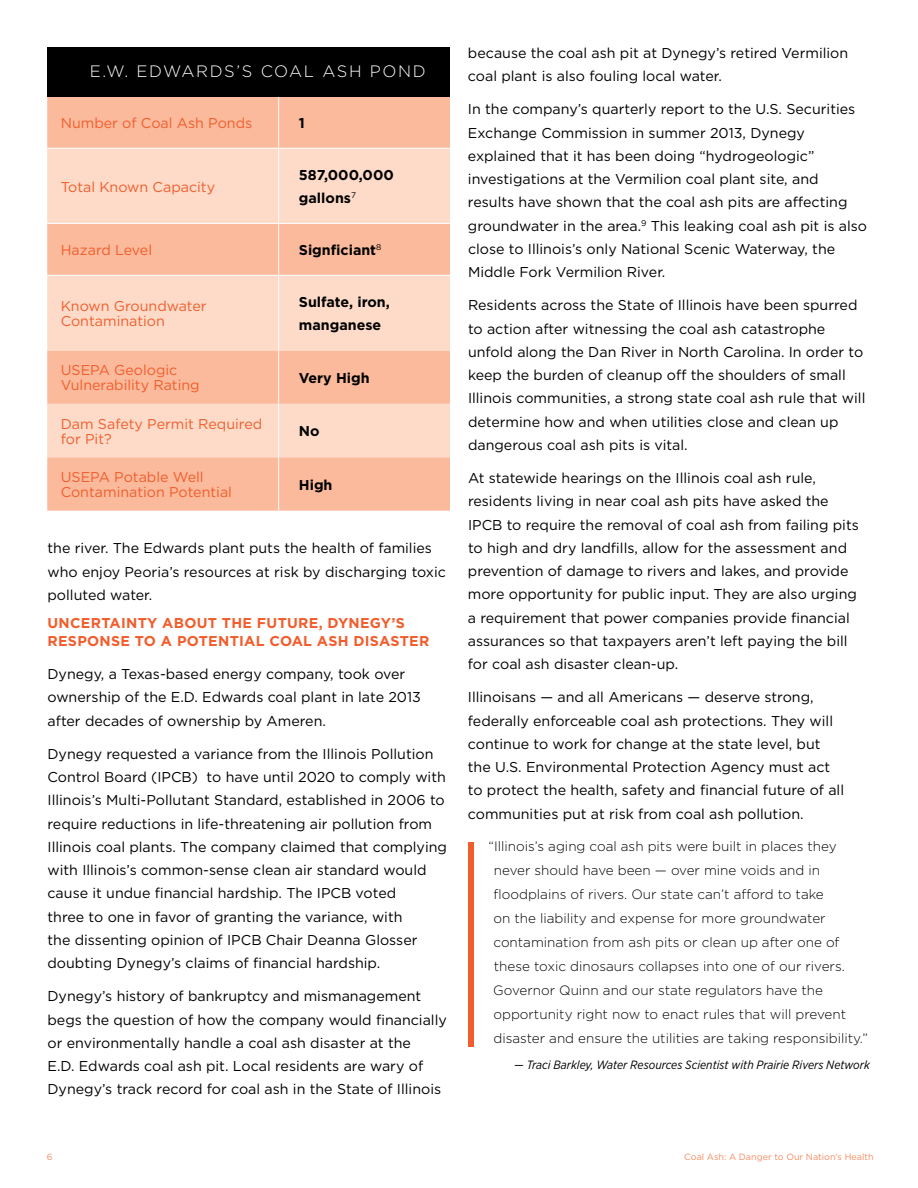
<style>
.page{position:relative;width:918px;height:1188px;background:#fff}
.page>*{position:absolute;margin:0;border:0;box-sizing:border-box;transform-origin:0 0}
.t1{font:300 16.5px "Gotham";letter-spacing:.1em;color:#fff}
.t2{font:14.25px/23.2px "Gotham";color:#000}
.t3{font:14.25px/15px "Gotham";color:#f15d2d}
.t4{font:700 14.25px "Gotham";letter-spacing:.02em;color:#f15d2d}
.t5{font:700 14.25px/23.2px "Gotham";color:#000}
.t6{font:300 13.5px/24px "Gotham";color:#000}
.t7{font:italic 12px "Gotham Narrow";color:#000}
.t8{font:9px "Gotham";color:#f68b5f}
</style>
<div class="page">
<div style="left:468px;top:842px;width:5px;height:205px;background:#f15d2d"></div>
<div style="left:47px;top:97px;width:403px;height:414px;background:#fbba9b"></div>
<svg style="left:47px;top:149px;width:403px;height:308px;background:#fcd0b9"></svg>
<hr style="left:278px;top:96px;width:1px;height:52px;background:#fff">
<hr style="left:47px;top:148px;width:232px;height:1px;background:#fff">
<hr style="left:279px;top:148px;width:171px;height:1px;background:#fff">
<hr style="left:278px;top:149px;width:1px;height:74px;background:#fff">
<hr style="left:278px;top:224px;width:1px;height:51px;background:#fff">
<hr style="left:278px;top:276px;width:1px;height:74px;background:#fff">
<hr style="left:278px;top:350px;width:1px;height:54px;background:#fff">
<hr style="left:278px;top:404px;width:1px;height:53px;background:#fff">
<hr style="left:278px;top:457px;width:1px;height:54px;background:#fff">
<hr style="left:279px;top:275px;width:171px;height:1px;background:#fff">
<hr style="left:47px;top:223px;width:232px;height:1px;background:#fff">
<hr style="left:47px;top:275px;width:232px;height:1px;background:#fff">
<hr style="left:279px;top:223px;width:171px;height:1px;background:#fff">
<div style="left:47px;top:47px;width:403px;height:50px;background:#000"></div>
<p class="t1" style="left:90px;top:60px;width:62px">E.W. edwards</p>
<p class="t1" style="left:236px;top:60px;width:176px">’s Coal Ash Pond</p>
<p class="t3" style="left:61px;top:115px;width:193px">Number of Coal Ash Ponds</p>
<p class="t5" style="left:299px;top:111px;width:8px">1</p>
<p class="t3" style="left:61px;top:179px;width:156px">Total Known Capacity</p>
<p class="t5" style="left:299px;top:163px;width:96px">587,000,000<br>GALLONS<sup>7</sup></p>
<p class="t3" style="left:61px;top:242px;width:93px">Hazard Level</p>
<p class="t5" style="left:299px;top:238px;width:84px">SIGNFICIANT<sup>8</sup></p>
<p class="t3" style="left:61px;top:298px;width:147px">Known Groundwater<br>Contamination</p>
<p class="t5" style="left:299px;top:290px;width:93px">SULFATE, IRON,<br>MANGANESE</p>
<p class="t3" style="left:61px;top:363px;width:140px">USEPA Geologic<br>Vulnerability Rating</p>
<p class="t5" style="left:299px;top:366px;width:72px">VERY HIGH</p>
<p class="t3" style="left:61px;top:416px;width:203px">Dam Safety Permit Required for Pit?</p>
<p class="t5" style="left:299px;top:420px;width:22px">NO</p>
<p class="t3" style="left:61px;top:469px;width:173px">USEPA Potable Well<br>Contamination Potential</p>
<p class="t5" style="left:299px;top:473px;width:35px">HIGH</p>
<p class="t2" style="left:48px;top:536px;width:400px">the river. The Edwards plant puts the health of families who enjoy Peoria’s resources at risk by discharging toxic polluted water.</p>
<p class="t4" style="left:48px;top:613px;width:22px">UNCERTAINT</p>
<p class="t4" style="left:147px;top:613px;width:49px">Y ABOUT</p>
<p class="t4" style="left:222px;top:613px;width:11px">THE</p>
<p class="t4" style="left:257px;top:613px;width:21px">FUTURE</p>
<p class="t4" style="left:319px;top:613px;width:42px">, DYNEG</p>
<p class="t4" style="left:381px;top:613px;width:24px">Y’S</p>
<p class="t4" style="left:48px;top:631px;width:22px">RESPONSE</p>
<p class="t4" style="left:135px;top:631px;width:63px">TO A POTENTIAL</p>
<p class="t4" style="left:270px;top:631px;width:22px">COAL</p>
<p class="t4" style="left:317px;top:631px;width:58px">ASH DISASTER</p>
<p class="t2" style="left:48px;top:662px;width:375px">Dynegy, a Texas-based energy company, took over ownership of the E.D. Edwards coal plant in late 2013 after decades of ownership by Ameren.</p>
<p class="t2" style="left:48px;top:742px;width:401px">Dynegy requested a variance from the Illinois Pollution Control Board (IPCB) to have until 2020 to comply with Illinois’s Multi-Pollutant Standard, established in 2006 to require reductions in life-threatening air pollution from Illinois coal plants. The company claimed that complying with Illinois’s common-sense clean air standard would cause it undue financial hardship. The IPCB voted<br>three to one in favor of granting the variance, with<br>the dissenting opinion of IPCB Chair Deanna Glosser doubting Dynegy’s claims of financial hardship.</p>
<p class="t2" style="left:48px;top:984px;width:401px">Dynegy’s history of bankruptcy and mismanagement begs the question of how the company would financially or environmentally handle a coal ash disaster at the<br>E.D. Edwards coal ash pit. Local residents are wary of Dynegy’s track record for coal ash in the State of Illinois</p>
<p class="t2" style="left:468px;top:41px;width:382px">because the coal ash pit at Dynegy’s retired Vermilion coal plant is also fouling local water.</p>
<p class="t2" style="left:468px;top:97px;width:401px">In the company’s quarterly report to the U.S. Securities Exchange Commission in summer 2013, Dynegy explained that it has been doing “hydrogeologic” investigations at the Vermilion coal plant site, and results have shown that the coal ash pits are affecting groundwater in the area.<sup>9</sup> This leaking coal ash pit is also close to Illinois’s only National Scenic Waterway, the Middle Fork Vermilion River.</p>
<p class="t2" style="left:468px;top:293px;width:399px">Residents across the State of Illinois have been spurred to action after witnessing the coal ash catastrophe unfold along the Dan River in North Carolina. In order to keep the burden of cleanup off the shoulders of small Illinois communities, a strong state coal ash rule that will determine how and when utilities close and clean up dangerous coal ash pits is vital.</p>
<p class="t2" style="left:468px;top:466px;width:393px">At statewide hearings on the Illinois coal ash rule, residents living in near coal ash pits have asked the IPCB to require the removal of coal ash from failing pits to high and dry landfills, allow for the assessment and prevention of damage to rivers and lakes, and provide more opportunity for public input. They are also urging a requirement that power companies provide financial assurances so that taxpayers aren’t left paying the bill for coal ash disaster clean-up.</p>
<p class="t2" style="left:468px;top:685px;width:378px">Illinoisans — and all Americans — deserve strong, federally enforceable coal ash protections. They will continue to work for change at the state level, but the U.S. Environmental Protection Agency must act to protect the health, safety and financial future of all communities put at risk from coal ash pollution.</p>
<p class="t6" style="left:493px;top:834px;width:376px;text-indent:-5px">“Illinois’s aging coal ash pits were built in places they never should have been — over mine voids and in floodplains of rivers. Our state can’t afford to take<br>on the liability and expense for more groundwater contamination from ash pits or clean up after one of these toxic dinosaurs collapses into one of our rivers.<br>Governor Quinn and our state regulators have the opportunity right now to enact rules that will prevent disaster and ensure the utilities are taking responsibility.”</p>
<p class="t7" style="left:514px;top:1058px;width:357px">— Traci Barkley, Water Resources Scientist with Prairie Rivers Network</p>
<p class="t8" style="left:47px;top:1151px;width:7px">6</p>
<p class="t8" style="left:684px;top:1151px;width:191px">Coal Ash: A Danger to Our Nation’s Health</p>
</div>
